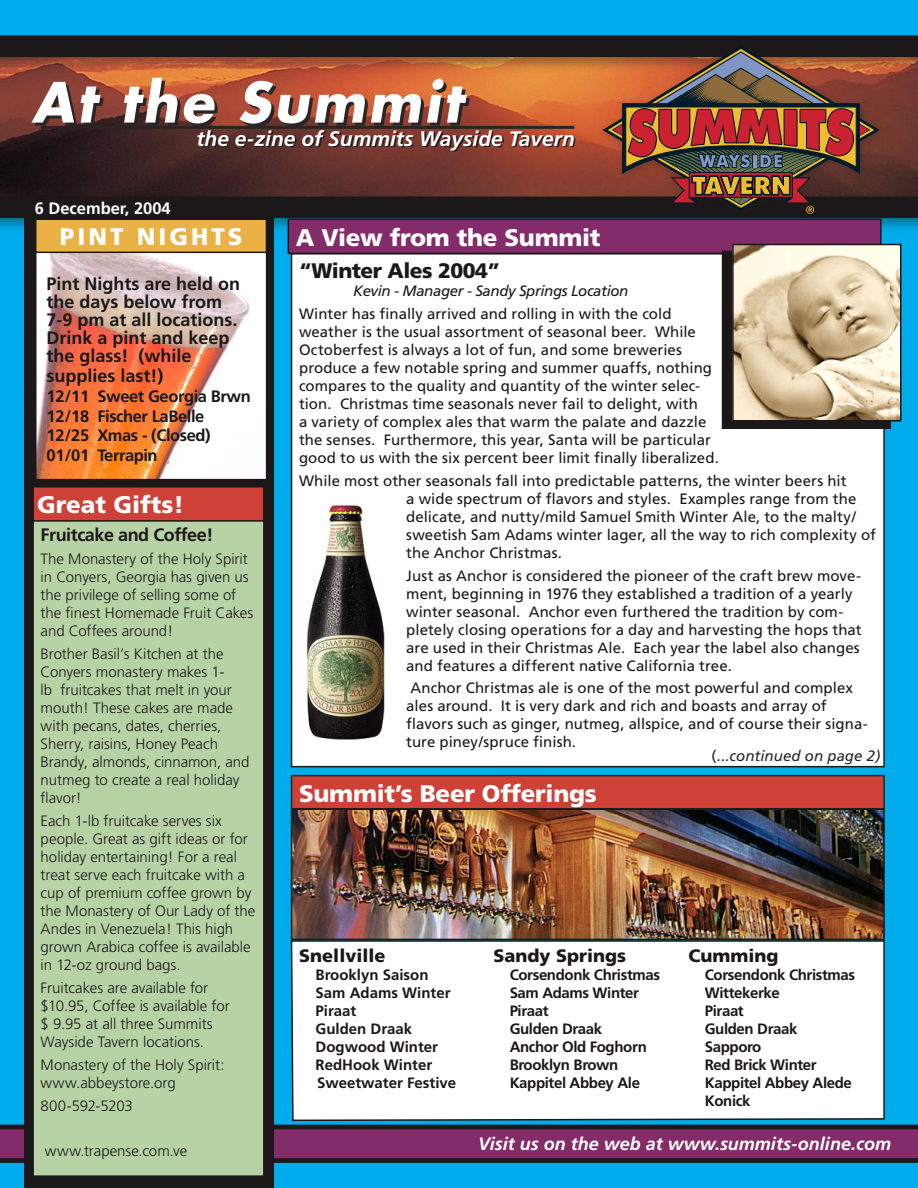
<style>
.page{position:relative;width:918px;height:1188px;background:#00acec}
.page>*{position:absolute;margin:0;border:0;box-sizing:border-box;transform-origin:0 0}
.nameplate{font:italic 700 54px "Futura";letter-spacing:.05em;color:#fff}
.News_Box_Titles{font:900 24px "Frutiger";letter-spacing:-.01em;color:#fff}
.News_Box_Titles-2{font:900 24px "Frutiger";letter-spacing:.125em;color:#fff}
.Nameplate_-_subline{font:italic 700 21px "Frutiger";color:#fff}
.Headers_in_Big_Stories{font:900 21px "Frutiger";letter-spacing:-.025em;color:#1c1819}
.Pint_Night_Info{font:700 18px/18px "Frutiger";color:#1c1819}
.Footer_Type{font:italic 700 18px "Frutiger";color:#fff}
.Beer_List_Title{font:900 18px "Frutiger";color:#1c1819}
.Heads_in_Shorts{font:700 18px "Frutiger";letter-spacing:-.025em;color:#1c1819}
.Pint_Calendar_-_tab_text{font:700 16.5px "Frutiger";letter-spacing:-.025em;color:#1c1819}
.dateline{font:700 16.5px "Frutiger";color:#fff}
.Feature{font:15px/18px "Frutiger";letter-spacing:.005em;color:#1c1819}
.Feature-2{font:300 15px/18px "Frutiger";color:#1c1819}
.Beer_List_indent{font:700 15px/18px "Frutiger";letter-spacing:-.025em;color:#1c1819}
.Beer_List_indent-2{font:700 15px "Frutiger";color:#1c1819}
.byline{font:italic 15px "Frutiger";letter-spacing:-.025em;color:#1c1819}
.t1{font:italic 15px "Frutiger";color:#272525}
.Feature-3{font:300 15px "Frutiger";letter-spacing:-.02em;color:#1c1819}
.s1{font-style:normal}
</style>
<div class="page">
<svg style="left:0;top:1125px;width:918px;height:38px"></svg>
<div style="left:0;top:194px;width:918px;height:40px;background:#1c1819;opacity:.35"></div>
<div style="left:0;top:33px;width:918px;height:40px;background:#00aaea"></div>
<svg style="left:0;top:35px;width:918px;height:183px"></svg>
<hr style="left:41px;top:126px;width:533px;height:3px;background:#272525">
<div style="left:25px;top:217px;width:249px;height:971px;background:#1c1819"></div>
<div style="left:292px;top:776px;width:592px;height:33px;background:#cf4037"></div>
<div style="left:291px;top:775px;width:594px;height:34px;border:2px solid #272525"></div>
<svg style="left:290px;top:940px;width:596px;height:182px"></svg>
<div style="left:288px;top:219px;width:593px;height:34px;background:#842b69"></div>
<div style="left:288px;top:219px;width:594px;height:35px;border:2px solid #1c1819"></div>
<img style="left:38px;top:254px;width:226px;height:223px">
<div style="left:35px;top:251px;width:232px;height:229px;border:2px solid #1c1819"></div>
<div style="left:33px;top:520px;width:231px;height:656px;background:#b7d3a5"></div>
<div style="left:32px;top:520px;width:233px;height:657px;border:2px solid #1c1819"></div>
<div style="left:33px;top:487px;width:231px;height:34px;background:#cf4037"></div>
<div style="left:32px;top:486px;width:233px;height:36px;border:2px solid #1c1819"></div>
<img style="left:294px;top:811px;width:588px;height:126px">
<div style="left:291px;top:808px;width:594px;height:132px;border:2px solid #1c1819"></div>
<div style="left:292px;top:254px;width:592px;height:513px;background:#fff"></div>
<div style="left:723px;top:251px;width:167px;height:177px;background:#1c1819"></div>
<div style="left:722px;top:251px;width:169px;height:178px;border:2px solid #1c1819"></div>
<img style="left:735px;top:247px;width:163px;height:172px">
<div style="left:732px;top:244px;width:169px;height:178px;border:2px solid #1c1819"></div>
<img style="left:306px;top:505px;width:79px;height:235px">
<div style="left:36px;top:219px;width:230px;height:33px;background:#eab244"></div>
<div style="left:35px;top:219px;width:232px;height:34px;border:2px solid #1c1819"></div>
<p class="nameplate" style="left:32px;top:66px;width:432px">At the Summit</p>
<p class="dateline" style="left:35px;top:198px;width:138px">6 December, 2004</p>
<p class="Nameplate_-_subline" style="left:196px;top:126px;width:380px">the e-zine of Summits Wayside Tavern</p>
<p class="News_Box_Titles-2" style="left:60px;top:222px;width:184px">PINT NIGHTS</p>
<p class="Pint_Night_Info" style="left:46px;top:275px;width:195px">Pint Nights are held on the days below from<br>7-9 pm at all locations.<br>Drink a pint and keep the glass! (while</p>
<p class="Pint_Night_Info" style="left:46px;top:367px;width:118px">supplies last!)</p>
<p class="Pint_Calendar_-_tab_text" style="left:46px;top:386px;width:206px">12/11 Sweet Georgia Brwn</p>
<p class="Pint_Calendar_-_tab_text" style="left:46px;top:406px;width:160px">12/18 Fischer LaBelle</p>
<p class="Pint_Calendar_-_tab_text" style="left:46px;top:426px;width:166px">12/25 Xmas - (Closed)</p>
<p class="Pint_Calendar_-_tab_text" style="left:46px;top:446px;width:113px">01/01 Terrapin</p>
<p class="News_Box_Titles" style="left:37px;top:490px;width:148px">Great Gifts!</p>
<p class="Heads_in_Shorts" style="left:41px;top:525px;width:174px">Fruitcake and Coffee!</p>
<p class="Feature-2" style="left:41px;top:550px;width:214px">The Monastery of the Holy Spirit in Conyers, Georgia has given us the privilege of selling some of the finest Homemade Fruit Cakes and Coffees around!</p>
<p class="Feature-2" style="left:41px;top:645px;width:210px">Brother Basil’s Kitchen at the<br>Conyers monastery makes 1-<br>lb fruitcakes that melt in your mouth! These cakes are made with pecans, dates, cherries,<br>Sherry, raisins, Honey Peach<br>Brandy, almonds, cinnamon, and nutmeg to create a real holiday flavor!</p>
<p class="Feature-2" style="left:41px;top:812px;width:216px">Each 1-lb fruitcake serves six people. Great as gift ideas or for holiday entertaining! For a real treat serve each fruitcake with a cup of premium coffee grown by the Monastery of Our Lady of the<br>Andes in Venezuela! This high grown Arabica coffee is available in 12-oz ground bags.</p>
<p class="Feature-2" style="left:41px;top:979px;width:191px">Fruitcakes are available for $10.95, Coffee is available for $ 9.95 at all three Summits<br>Wayside Tavern locations.</p>
<p class="Feature-2" style="left:41px;top:1056px;width:185px">Monastery of the Holy Spirit: www.abbeystore.org</p>
<p class="Feature-3" style="left:41px;top:1097px;width:94px">800-592-5203</p>
<p class="Feature-2" style="left:45px;top:1142px;width:144px">www.trapense.com.ve</p>
<p class="News_Box_Titles" style="left:296px;top:223px;width:306px">A View from the Summit</p>
<p class="Headers_in_Big_Stories" style="left:299px;top:258px;width:203px">“Winter Ales 2004”</p>
<p class="byline" style="left:353px;top:282px;width:277px">Kevin - Manager - Sandy Springs Location</p>
<p class="Feature" style="left:299px;top:305px;width:421px">Winter has finally arrived and rolling in with the cold weather is the usual assortment of seasonal beer. While Octoberfest is always a lot of fun, and some breweries produce a few notable spring and summer quaffs, nothing compares to the quality and quantity of the winter selec&shy;tion. Christmas time seasonals never fail to delight, with<br>a variety of complex ales that warm the palate and dazzle the senses. Furthermore, this year, Santa will be particular good to us with the six percent beer limit finally liberalized.</p>
<p class="Feature" style="left:406px;top:472px;width:471px;text-indent:-107px">While most other seasonals fall into predictable patterns, the winter beers hit<br>a wide spectrum of flavors and styles. Examples range from the delicate, and nutty/mild Samuel Smith Winter Ale, to the malty/ sweetish Sam Adams winter lager, all the way to rich complexity of the Anchor Christmas.</p>
<p class="Feature" style="left:406px;top:566px;width:457px">Just as Anchor is considered the pioneer of the craft brew move&shy;ment, beginning in 1976 they established a tradition of a yearly winter seasonal. Anchor even furthered the tradition by com&shy;pletely closing operations for a day and harvesting the hops that are used in their Christmas Ale. Each year the label also changes and features a different native California tree.</p>
<p class="Feature" style="left:406px;top:679px;width:463px">Anchor Christmas ale is one of the most powerful and complex ales around. It is very dark and rich and boasts and array of flavors such as ginger, nutmeg, allspice, and of course their signa&shy;ture piney/spruce finish.</p>
<p class="t1" style="left:712px;top:747px;width:170px"><span class="s1">(</span>...continued on page 2)</p>
<p class="News_Box_Titles" style="left:299px;top:779px;width:299px">Summit’s Beer Offerings</p>
<p class="Beer_List_Title" style="left:299px;top:945px;width:88px">Snellville</p>
<p class="Beer_List_indent-2" style="left:316px;top:966px;width:115px">Brooklyn Saison</p>
<p class="Beer_List_indent-2" style="left:316px;top:984px;width:137px">Sam Adams Winter</p>
<p class="Beer_List_indent" style="left:316px;top:1002px;width:42px">Piraat</p>
<p class="Beer_List_indent-2" style="left:316px;top:1020px;width:98px">Gulden Draak</p>
<p class="Beer_List_indent-2" style="left:316px;top:1038px;width:124px">Dogwood Winter</p>
<p class="Beer_List_indent-2" style="left:316px;top:1056px;width:118px">RedHook Winter</p>
<p class="Beer_List_indent-2" style="left:317px;top:1074px;width:141px">Sweetwater Festive</p>
<p class="Beer_List_Title" style="left:493px;top:945px;width:134px">Sandy Springs</p>
<p class="Beer_List_indent" style="left:510px;top:966px;width:152px">Corsendonk Christmas</p>
<p class="Beer_List_indent" style="left:510px;top:984px;width:131px">Sam Adams Winter</p>
<p class="Beer_List_indent" style="left:510px;top:1002px;width:40px">Piraat</p>
<p class="Beer_List_indent" style="left:510px;top:1020px;width:94px">Gulden Draak</p>
<p class="Beer_List_indent" style="left:510px;top:1038px;width:139px">Anchor Old Foghorn</p>
<p class="Beer_List_indent" style="left:510px;top:1056px;width:110px">Brooklyn Brown</p>
<p class="Beer_List_indent" style="left:510px;top:1074px;width:132px">Kappitel Abbey Ale</p>
<p class="Beer_List_Title" style="left:689px;top:945px;width:92px">Cumming</p>
<p class="Beer_List_indent" style="left:705px;top:966px;width:152px">Corsendonk Christmas</p>
<p class="Beer_List_indent" style="left:705px;top:984px;width:77px">Wittekerke</p>
<p class="Beer_List_indent" style="left:705px;top:1002px;width:40px">Piraat</p>
<p class="Beer_List_indent" style="left:705px;top:1020px;width:94px">Gulden Draak</p>
<p class="Beer_List_indent" style="left:705px;top:1038px;width:58px">Sapporo</p>
<p class="Beer_List_indent" style="left:705px;top:1056px;width:113px">Red Brick Winter</p>
<p class="Beer_List_indent" style="left:705px;top:1074px;width:149px">Kappitel Abbey Alede<br>Konick</p>
<p class="Footer_Type" style="left:478px;top:1134px;width:414px">Visit us on the web at www.summits-online.com</p>
</div>
